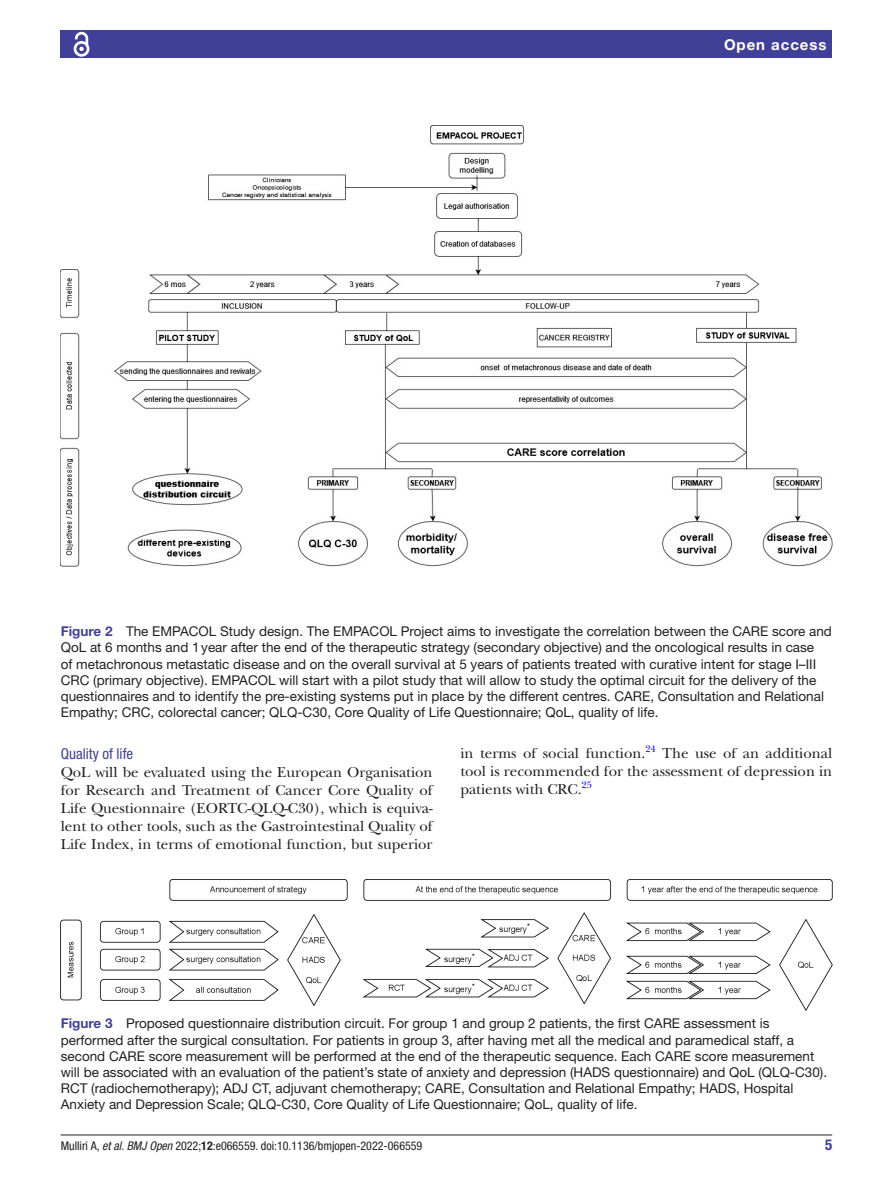
<style>
.page{position:relative;width:893px;height:1191px;background:#fff}
.page>*{position:absolute;margin:0;border:0;box-sizing:border-box;transform-origin:0 0}
.t1{font:15px/18px "New Baskerville";color:#231f20;text-align:justify}
.t2{font:condensed 15px "Helvetica Neue LT Std";color:#414099}
.t3{font:700 15px "Helvetica Neue LT Std";letter-spacing:.065em;color:#fff}
.t4{font:700 condensed 15px "Helvetica Neue LT Std";color:#414099}
.t5{font:13.5px/16.2px "Helvetica Neue LT Std";color:#231f20}
.t6{font:condensed 12px "Helvetica Neue LT Std";color:#231f20}
.t7{font:9.9px "New Baskerville";color:#00f}
.s1{font-weight:700;color:#414099}
.s2{font-style:italic}
.s3{font-weight:700}
</style>
<div class="page">
<hr style="left:61px;top:1134px;width:771px;height:1px;background:#231f20">
<div style="left:61px;top:31px;width:771px;height:27px;background:#414099"></div>
<svg style="left:73px;top:31px;width:17px;height:26px"></svg>
<img style="left:61px;top:125px;width:771px;height:441px">
<img style="left:61px;top:880px;width:771px;height:130px">
<p class="t3" style="left:724px;top:35px;width:104px">Open access</p>
<p class="t5" style="left:61px;top:623px;width:773px"><span class="s1">Figure 2</span> The EMPACOL Study design. The EMPACOL Project aims to investigate the correlation between the CARE score and QoL at 6 months and 1year after the end of the therapeutic strategy (secondary objective) and the oncological results in case<br>of metachronous metastatic disease and on the overall survival at 5 years of patients treated with curative intent for stage I–III CRC (primary objective). EMPACOL will start with a pilot study that will allow to study the optimal circuit for the delivery of the questionnaires and to identify the pre-existing systems put in place by the different centres. CARE, Consultation and Relational Empathy; CRC, colorectal cancer; QLQ-C30, Core Quality of Life Questionnaire; QoL, quality of life.</p>
<p class="t2" style="left:61px;top:745px;width:74px">Quality of life</p>
<p class="t1" style="left:61px;top:763px;width:373px">QoL will be evaluated using the European Organisation for Research and Treatment of Cancer Core Quality of Life Questionnaire (EORTC-QLQ-C30), which is equiva&shy;lent to other tools, such as the Gastrointestinal Quality of Life Index, in terms of emotional function, but superior</p>
<p class="t1" style="left:460px;top:744px;width:373px">in terms of social function.<sup>24</sup> The use of an additional tool is recommended for the assessment of depression in patients with CRC.</p>
<p class="t7" style="left:582px;top:778px;width:12px">25</p>
<p class="t5" style="left:61px;top:1015px;width:768px"><span class="s1">Figure 3</span> Proposed questionnaire distribution circuit. For group 1 and group 2 patients, the first CARE assessment is performed after the surgical consultation. For patients in group 3, after having met all the medical and paramedical staff, a second CARE score measurement will be performed at the end of the therapeutic sequence. Each CARE score measurement will be associated with an evaluation of the patient’s state of anxiety and depression (HADS questionnaire) and QoL (QLQ-C30).<br>RCT (radiochemotherapy); ADJ CT, adjuvant chemotherapy; CARE, Consultation and Relational Empathy; HADS, Hospital Anxiety and Depression Scale; QLQ-C30, Core Quality of Life Questionnaire; QoL, quality of life.</p>
<p class="t6" style="left:61px;top:1138px;width:363px">Mulliri A, <span class="s2">et al</span>. <span class="s2">BMJ Open</span> 2022;<span class="s3">12</span>:e066559. doi:10.1136/bmjopen-2022-066559</p>
<p class="t4" style="left:825px;top:1135px;width:9px">5</p>
</div>
